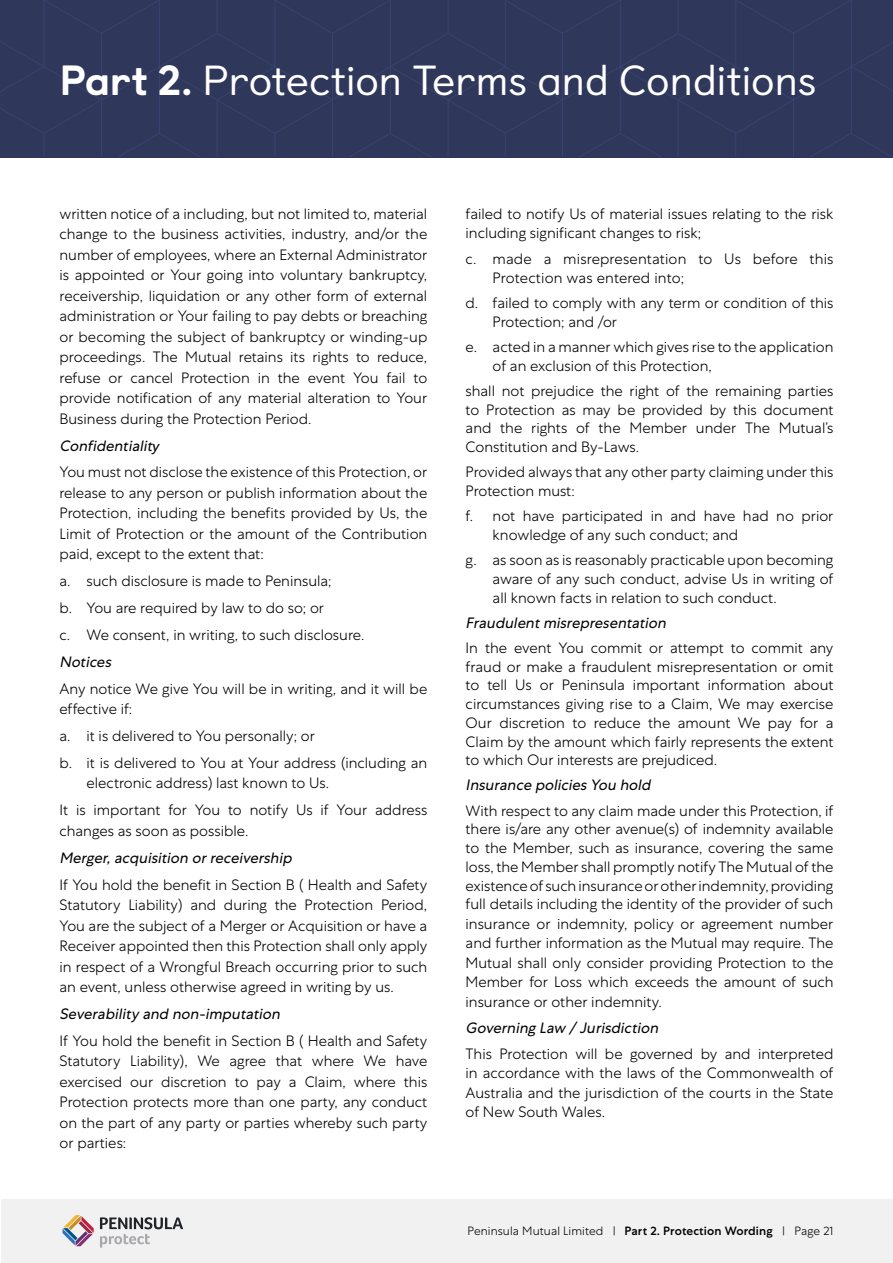
<style>
.page{position:relative;width:893px;height:1263px;background:#fff}
.page>*{position:absolute;margin:0;border:0;box-sizing:border-box;transform-origin:0 0}
.t1{font:42px "Castledown";color:#fff}
.t2{font:300 15px/20.5px "Centra No 1";color:#000}
.t3{font:italic 15px "Centra No 1";color:#000}
.t4{font:300 12px "Centra No 1";letter-spacing:.01em;color:#000}
.s1{font-weight:800}
.s2{font-weight:400;font-style:italic}
.s3{font-family:"Effra";font-weight:400;font-style:italic}
.s4{font-weight:500}
</style>
<div class="page">
<div style="left:0;top:0;width:505px;height:156px;background:#2f375b"></div>
<div style="left:505px;top:0;width:388px;height:156px;background:#2f375b"></div>
<div style="left:1px;top:1199px;width:891px;height:64px;background:#f1f1f2"></div>
<svg style="left:63px;top:1215px;width:31px;height:31px"></svg>
<svg style="left:100px;top:1217px;width:83px;height:30px"></svg>
<h1 class="t1" style="left:60px;top:55px;width:759px"><span class="s1">Part 2.</span> Protection Terms and Conditions</h1>
<p class="t2" style="left:60px;top:203px;width:369px;text-align:justify">written notice of a including, but not limited to, material change to the business activities, industry, and/or the number of employees, where an External Administrator is appointed or Your going into voluntary bankruptcy, receivership, liquidation or any other form of external administration or Your failing to pay debts or breaching or becoming the subject of bankruptcy or winding-up proceedings. The Mutual retains its rights to reduce, refuse or cancel Protection in the event You fail to provide notification of any material alteration to Your Business during the Protection Period.</p>
<p class="t2" style="left:60px;top:432px;width:369px;line-height:26.8px"><span class="s2">Confidentialit</span><span class="s3">y<br></span>You must not disclose the existence of this Protection, or</p>
<p class="t2" style="left:60px;top:482px;width:369px;text-align:justify">release to any person or publish information about the Protection, including the benefits provided by Us, the Limit of Protection or the amount of the Contribution paid, except to the extent that:</p>
<p class="t2" style="left:60px;top:568px;width:306px;line-height:26.8px">a. such disclosure is made to Peninsula;<br>b. You are required by law to do so; or<br>c. We consent, in writing, to such disclosure.</p>
<p class="t3" style="left:60px;top:653px;width:56px">Notices</p>
<p class="t2" style="left:60px;top:678px;width:369px">Any notice We give You will be in writing, and it will be effective if:</p>
<p class="t2" style="left:60px;top:722px;width:369px;line-height:26.8px">a. it is delivered to You personally; or<br>b. it is delivered to You at Your address (including an</p>
<p class="t2" style="left:60px;top:770px;width:369px;line-height:26.8px;text-indent:27px">electronic address) last known to Us.<br>It is important for You to notify Us if Your address</p>
<p class="t2" style="left:60px;top:820px;width:190px">changes as soon as possible.</p>
<p class="t3" style="left:60px;top:849px;width:237px">Merger,acquisition orreceivership</p>
<p class="t2" style="left:60px;top:874px;width:369px;text-align:justify">If You hold the benefit in Section B ( Health and Safety Statutory Liability) and during the Protection Period, You are the subject of a Merger or Acquisition or have a Receiver appointed then this Protection shall only apply in respect of a Wrongful Breach occurring prior to such an event, unless otherwise agreed in writing by us.</p>
<p class="t3" style="left:60px;top:1005px;width:225px">Severability and non-imputation</p>
<p class="t2" style="left:60px;top:1030px;width:369px;text-align:justify">If You hold the benefit in Section B ( Health and Safety Statutory Liability), We agree that where We have exercised our discretion to pay a Claim, where this Protection protects more than one party, any conduct on the part of any party or parties whereby such party or parties:</p>
<p class="t2" style="left:466px;top:204px;width:369px;line-height:19.5px">failed to notify Us of material issues relating to the risk including significant changes to risk;</p>
<p class="t2" style="left:493px;top:250px;width:342px;line-height:18.8px;text-indent:-27px">c. made a misrepresentation to Us before this<br>Protection was entered into;</p>
<p class="t2" style="left:493px;top:294px;width:342px;line-height:18.8px;text-indent:-27px">d. failed to comply with any term or condition of this<br>Protection; and /or</p>
<p class="t2" style="left:493px;top:337px;width:342px;line-height:18.8px;text-indent:-27px">e. acted in a manner which gives rise to the application of an exclusion of this Protection,</p>
<p class="t2" style="left:466px;top:381px;width:369px;line-height:18.8px;text-align:justify">shall not prejudice the right of the remaining parties to Protection as may be provided by this document and the rights of the Member under The Mutual’s Constitution and By-Laws.</p>
<p class="t2" style="left:466px;top:463px;width:369px;line-height:18.8px">Provided always that any other party claiming under this<br>Protection must:</p>
<p class="t2" style="left:493px;top:507px;width:342px;line-height:18.8px;text-indent:-27px">f. not have participated in and have had no prior knowledge of any such conduct; and</p>
<p class="t2" style="left:493px;top:550px;width:342px;line-height:18.8px;text-align:justify;text-indent:-27px">g. as soon as is reasonably practicable upon becoming aware of any such conduct, advise Us in writing of all known facts in relation to such conduct.</p>
<p class="t3" style="left:466px;top:614px;width:205px">Fraudulentmisrepresentation</p>
<p class="t2" style="left:466px;top:638px;width:369px;line-height:18.8px;text-align:justify">In the event You commit or attempt to commit any fraud or make a fraudulent misrepresentation or omit to tell Us or Peninsula important information about circumstances giving rise to a Claim, We may exercise Our discretion to reduce the amount We pay for a Claim by the amount which fairly represents the extent to which Our interests are prejudiced.</p>
<p class="t3" style="left:466px;top:776px;width:189px">Insurance policies You hold</p>
<p class="t2" style="left:466px;top:801px;width:369px;line-height:19.2px;text-align:justify">With respect to any claim made under this Protection, if there is/are any other avenue(s) of indemnity available to the Member, such as insurance, covering the same loss, the Member shall promptly notify The Mutual of the existence of such insurance or other indemnity, providing full details including the identity of the provider of such insurance or indemnity, policy or agreement number and further information as the Mutual may require. The Mutual shall only consider providing Protection to the Member for Loss which exceeds the amount of such insurance or other indemnity.</p>
<p class="t3" style="left:466px;top:1019px;width:197px">Governing Law / Jurisdiction</p>
<p class="t2" style="left:466px;top:1044px;width:369px;line-height:19.5px;text-align:justify">This Protection will be governed by and interpreted in accordance with the laws of the Commonwealth of Australia and the jurisdiction of the courts in the State of New South Wales.</p>
<p class="t4" style="left:468px;top:1224px;width:367px">Peninsula Mutual Limited | <span class="s4">Part 2. Protection Wording</span> | Page 21</p>
</div>
